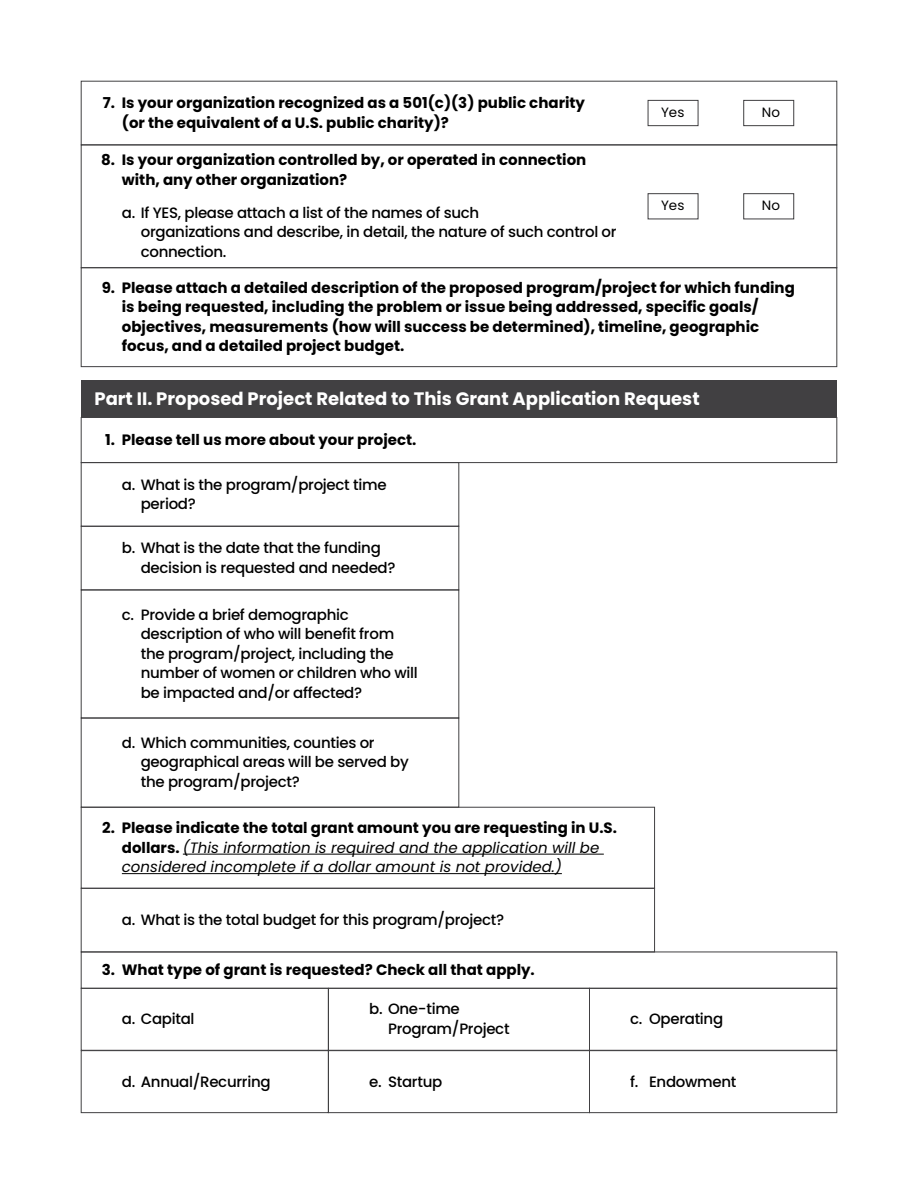
<style>
.page{position:relative;width:918px;height:1188px;background:#fff}
.page>*{position:absolute;margin:0;border:0;box-sizing:border-box;transform-origin:0 0}
.t1{font:700 18px "Poppins";color:#fff}
.t2{font:500 15px/19.5px "Poppins";letter-spacing:-.02em;color:#000}
.t3{font:700 15px/19.5px "Poppins";color:#000}
.t4{font:italic 15px/19.5px "Poppins";color:#000}
.t5{font:13.5px "Poppins";color:#000}
.s1{font-weight:700;font-style:normal}
</style>
<div class="page">
<div style="left:81px;top:268px;width:756px;height:99px;border:1px solid #414042"></div>
<div style="left:81px;top:888px;width:574px;height:64px;border:1px solid #414042"></div>
<div style="left:81px;top:988px;width:247px;height:62px;border:1px solid #414042"></div>
<div style="left:81px;top:1050px;width:247px;height:63px;border:1px solid #414042"></div>
<div style="left:328px;top:988px;width:262px;height:62px;border:1px solid #414042"></div>
<div style="left:328px;top:1050px;width:262px;height:63px;border:1px solid #414042"></div>
<div style="left:589px;top:988px;width:248px;height:62px;border:1px solid #414042"></div>
<div style="left:589px;top:1050px;width:248px;height:63px;border:1px solid #414042"></div>
<div style="left:81px;top:526px;width:378px;height:64px;border:1px solid #414042"></div>
<div style="left:81px;top:590px;width:378px;height:128px;border:1px solid #414042"></div>
<div style="left:81px;top:718px;width:378px;height:89px;border:1px solid #414042"></div>
<div style="left:81px;top:145px;width:756px;height:123px;border:1px solid #414042"></div>
<div style="left:81px;top:417px;width:756px;height:46px;border:1px solid #414042"></div>
<div style="left:81px;top:952px;width:756px;height:36px;border:1px solid #414042"></div>
<hr style="left:183px;top:854px;width:421px;height:1px;background:#000">
<hr style="left:122px;top:873px;width:440px;height:1px;background:#000">
<div style="left:81px;top:807px;width:574px;height:81px;border:1px solid #414042"></div>
<div style="left:648px;top:193px;width:50px;height:26px;border:1px solid #414042"></div>
<div style="left:744px;top:193px;width:50px;height:26px;border:1px solid #414042"></div>
<div style="left:81px;top:381px;width:756px;height:36px;background:#414042"></div>
<div style="left:81px;top:81px;width:756px;height:64px;border:1px solid #414042"></div>
<div style="left:648px;top:100px;width:50px;height:26px;border:1px solid #414042"></div>
<div style="left:744px;top:100px;width:50px;height:26px;border:1px solid #414042"></div>
<p class="t3" style="left:122px;top:93px;width:465px;text-indent:-19px">7. Is your organization recognized as a 501(c)(3) public charity (or the equivalent of a U.S. public charity)?</p>
<p class="t3" style="left:122px;top:151px;width:466px;text-indent:-21px">8. Is your organization controlled by, or operated in connection with, any other organization?</p>
<p class="t2" style="left:141px;top:203px;width:477px;text-indent:-19px">a. If YES, please attach a list of the names of such<br>organizations and describe, in detail, the nature of such control or connection.</p>
<p class="t5" style="left:661px;top:105px;width:25px">Yes</p>
<p class="t5" style="left:762px;top:105px;width:20px">No</p>
<p class="t5" style="left:661px;top:198px;width:25px">Yes</p>
<p class="t5" style="left:762px;top:198px;width:20px">No</p>
<p class="t3" style="left:122px;top:278px;width:675px;text-indent:-20px">9. Please attach a detailed description of the proposed program/project for which funding is being requested, including the problem or issue being addressed, specific goals/ objectives, measurements (how will success be determined), timeline, geographic focus, and a detailed project budget.</p>
<p class="t1" style="left:94px;top:389px;width:607px">Part II. Proposed Project Related to This Grant Application Request</p>
<p class="t3" style="left:105px;top:430px;width:313px">1. Please tell us more about your project.</p>
<p class="t2" style="left:141px;top:475px;width:247px;text-indent:-19px">a. What is the program/project time period?</p>
<p class="t2" style="left:141px;top:538px;width:256px;text-indent:-19px">b. What is the date that the funding decision is requested and needed?</p>
<p class="t2" style="left:141px;top:605px;width:279px;text-indent:-19px">c. Provide a brief demographic description of who will benefit from the program/project, including the number of women or children who will be impacted and/or affected?</p>
<p class="t2" style="left:141px;top:733px;width:270px;text-indent:-19px">d. Which communities, counties or geographical areas will be served by the program/project?</p>
<p class="t4" style="left:122px;top:818px;width:497px;text-indent:-20px"><span class="s1">2. Please indicate the total grant amount you are requesting in U.S. dollars.</span> (This information is required and the application will be considered incomplete if a dollar amount is not provided.)</p>
<p class="t2" style="left:122px;top:910px;width:384px">a. What is the total budget for this program/project?</p>
<p class="t3" style="left:102px;top:960px;width:435px">3. What type of grant is requested? Check all that apply.</p>
<p class="t2" style="left:122px;top:1009px;width:74px">a. Capital</p>
<p class="t2" style="left:122px;top:1072px;width:150px">d. Annual/Recurring</p>
<p class="t2" style="left:388px;top:999px;width:123px;text-indent:-19px">b. One-time<br>Program/Project</p>
<p class="t2" style="left:369px;top:1072px;width:75px">e. Startup</p>
<p class="t2" style="left:630px;top:1009px;width:95px">c. Operating</p>
<p class="t2" style="left:630px;top:1072px;width:108px">f. Endowment</p>
</div>
